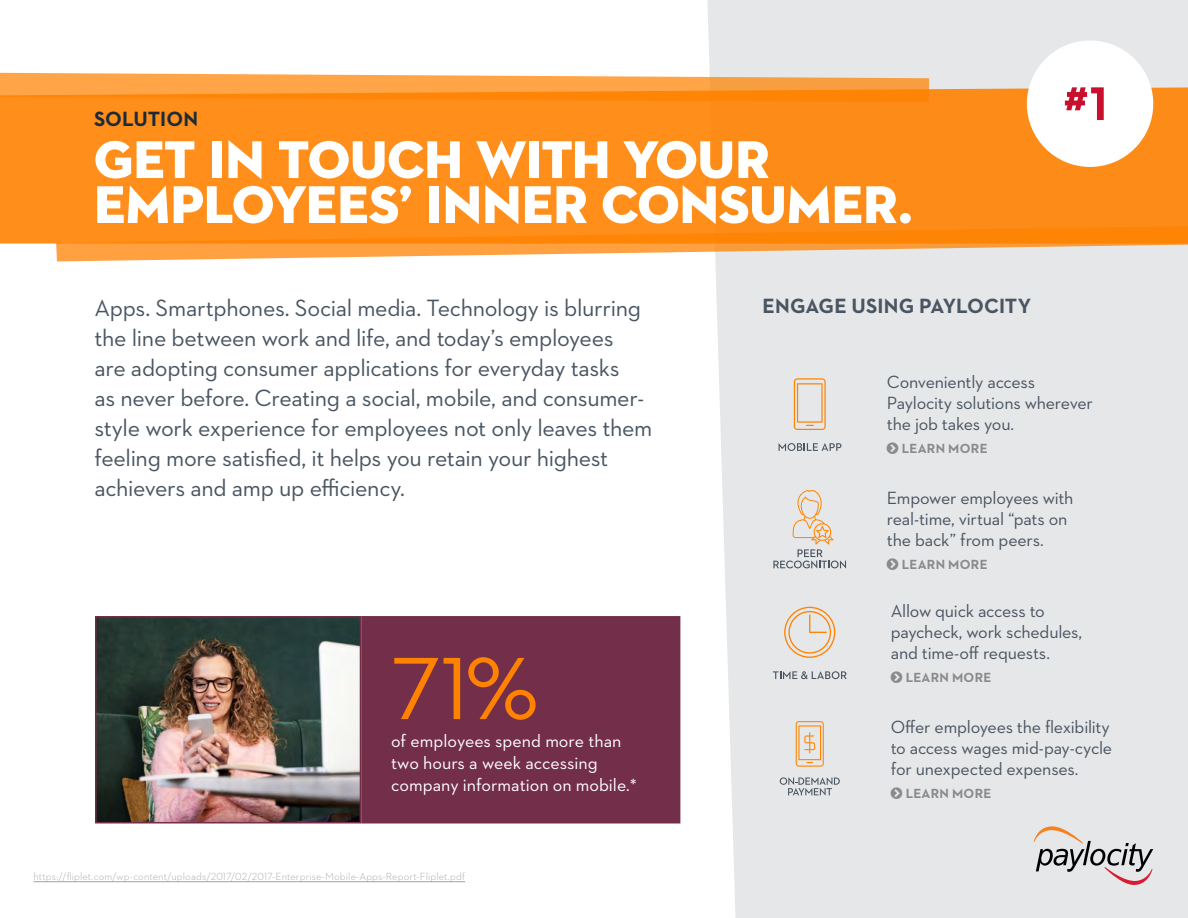
<style>
.page{position:relative;width:1188px;height:918px;background:#fff}
.page>*{position:absolute;margin:0;border:0;box-sizing:border-box;transform-origin:0 0}
.t1{font:90px "Neutraface 2 Text";color:#ff8200}
.t2{font:54px/45px "Neutraface 2 Display Titling";color:#fff}
.t3{font:24px/30px "Neutraface 2 Text";letter-spacing:-.015em;color:#495561}
.t4{font:700 21px "Neutraface 2 Text";color:#495561}
.t5{font:700 21px "Neutraface 2 Text";letter-spacing:-.005em;color:#1c2b39}
.t6{font:18px/21px "Neutraface 2 Text";letter-spacing:-.015em;color:#495561}
.t7{font:18px/21.6px "Neutraface 2 Text";color:#fff}
.t8{font:700 13.5px "Neutraface 2 Text";letter-spacing:.025em;color:#888b8d}
.t9{font:300 10.5px "Neutraface 2 Text";letter-spacing:.015em;color:#a0a2a4}
</style>
<div class="page">
<div style="left:707px;top:0;width:481px;height:918px;background:#e6e7e8"></div>
<svg style="left:780px;top:777px;width:60px;height:18px"></svg>
<svg style="left:796px;top:721px;width:28px;height:46px"></svg>
<div style="left:0;top:87px;width:1188px;height:157px;background:#ff8e1a"></div>
<svg style="left:56px;top:226px;width:1132px;height:35px;background:#faa64f"></svg>
<svg style="left:0;top:72px;width:929px;height:30px;background:#fda448"></svg>
<svg style="left:773px;top:490px;width:73px;height:78px;background:#ded9d3"></svg>
<svg style="left:794px;top:378px;width:32px;height:52px;background:#ebd1b7"></svg>
<svg style="left:779px;top:443px;width:62px;height:8px"></svg>
<svg style="left:773px;top:671px;width:74px;height:8px"></svg>
<svg style="left:784px;top:607px;width:51px;height:51px;background:#e9d6c2"></svg>
<svg style="left:1034px;top:826px;width:119px;height:59px;background:#cac4c3"></svg>
<hr style="left:33px;top:881px;width:432px;height:1px;background:#a0a2a4">
<img style="left:98px;top:619px;width:260px;height:202px">
<div style="left:95px;top:616px;width:266px;height:208px;border:2px solid #732e4a"></div>
<div style="left:363px;top:618px;width:316px;height:204px;background:#732e4a"></div>
<div style="left:361px;top:616px;width:319px;height:208px;border:3px solid #732e4a"></div>
<div style="left:1027px;top:40px;width:126px;height:127px;background:#fff;border-radius:50%"></div>
<svg style="left:1065px;top:87px;width:39px;height:33px"></svg>
<svg style="left:887px;top:558px;width:12px;height:12px"></svg>
<svg style="left:887px;top:443px;width:12px;height:11px"></svg>
<svg style="left:891px;top:671px;width:11px;height:12px"></svg>
<svg style="left:891px;top:787px;width:11px;height:12px"></svg>
<p class="t5" style="left:94px;top:106px;width:106px">SOLUTION</p>
<h2 class="t2" style="left:94px;top:137px;width:820px">GET IN TOUCH WITH YOUR<br>EMPLOYEES’ INNER CONSUMER.</h2>
<p class="t3" style="left:94px;top:292px;width:559px">Apps. Smartphones. Social media. Technology is blurring the line between work and life, and today’s employees<br>are adopting consumer applications for everyday tasks<br>as never before. Creating a social, mobile, and consumer&shy;style work experience for employees not only leaves them feeling more satisfied, it helps you retain your highest achievers and amp up efficiency.</p>
<h1 class="t1" style="left:391px;top:632px;width:149px">71%</h1>
<p class="t7" style="left:391px;top:730px;width:247px">of employees spend more than two hours a week accessing company information on mobile.*</p>
<p class="t9" style="left:33px;top:870px;width:433px">https://fliplet.com/wp-content/uploads/2017/02/2017-Enterprise-Mobile-Apps-Report-Fliplet.pdf</p>
<p class="t4" style="left:762px;top:293px;width:270px">ENGAGE USING PAYLOCITY</p>
<p class="t6" style="left:887px;top:371px;width:207px">Conveniently access<br>Paylocity solutions wherever the job takes you.</p>
<p class="t8" style="left:902px;top:440px;width:87px">LEARN MORE</p>
<p class="t6" style="left:887px;top:487px;width:188px">Empower employees with real-time, virtual “pats on the back” from peers.</p>
<p class="t8" style="left:902px;top:555px;width:87px">LEARN MORE</p>
<p class="t6" style="left:891px;top:600px;width:193px">Allow quick access to paycheck, work schedules, and time-off requests.</p>
<p class="t8" style="left:906px;top:669px;width:87px">LEARN MORE</p>
<p class="t6" style="left:891px;top:716px;width:223px">Offer employees the flexibility to access wages mid-pay-cycle for unexpected expenses.</p>
<p class="t8" style="left:906px;top:785px;width:87px">LEARN MORE</p>
</div>
